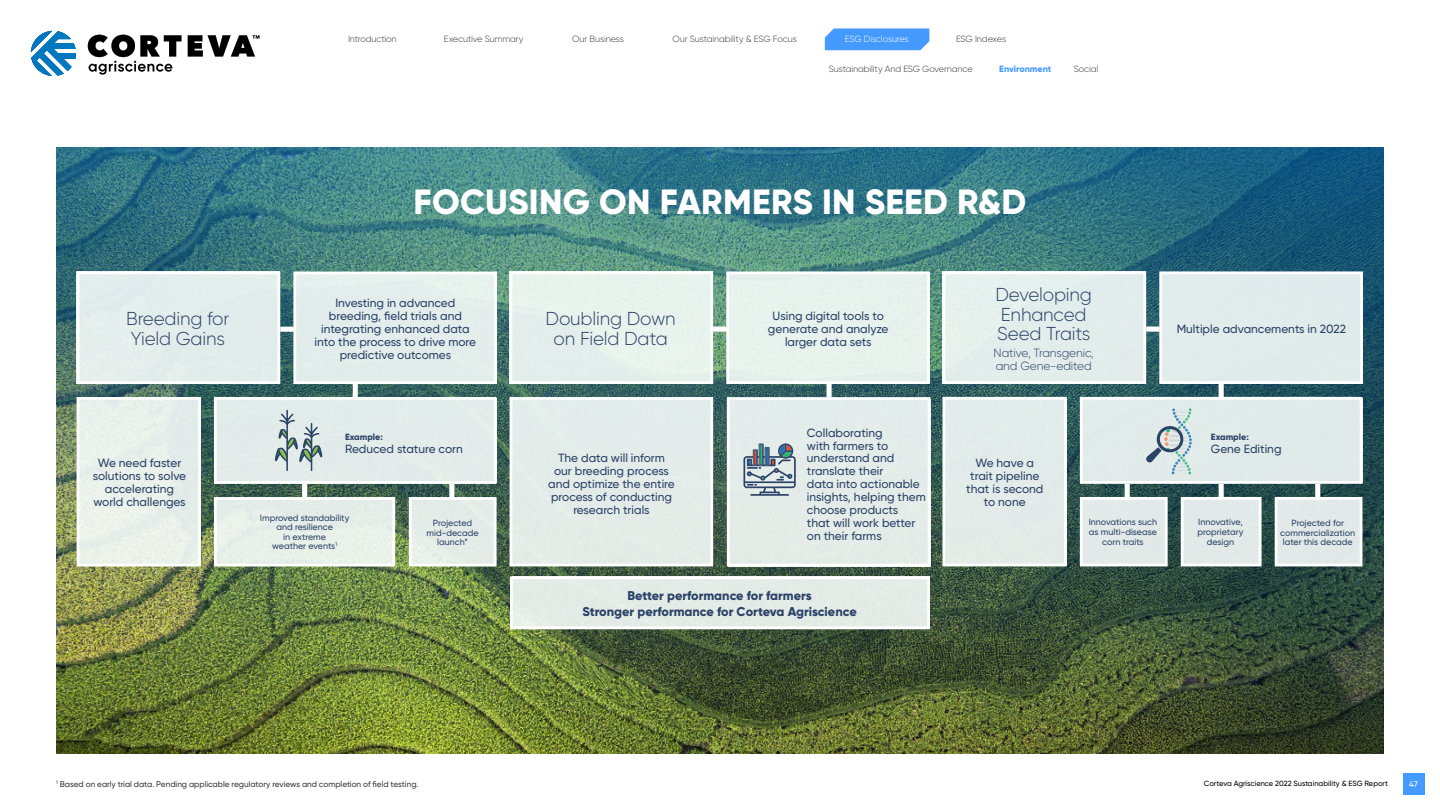
<style>
.page{position:relative;width:1440px;height:810px;background:#fff}
.page>*{position:absolute;margin:0;border:0;box-sizing:border-box;transform-origin:0 0}
.t1{font:800 34.95px "Gilroy";letter-spacing:.01em;color:#fff}
.t2{font:300 18.67px/19.7px "Gilroy";letter-spacing:-.01em;color:#2c4368}
.t3{font:800 12.75px/15.3px "Gilroy";color:#2c4368;text-align:center}
.t4{font:500 11.93px/12.9px "Gilroy";color:#2c4368;text-align:center}
.t5{font:300 11.93px/13px "Gilroy";letter-spacing:-.01em;color:#2c4368}
.t6{font:300 9px "Gilroy";letter-spacing:-.015em;color:#3a3a3a}
.t7{font:300 9px "Gilroy";letter-spacing:-.015em;color:#fff}
.t8{font:800 9px "Gilroy";letter-spacing:-.005em;color:#459aff}
.t9{font:500 8.93px/9.6px "Gilroy";color:#2c4368;text-align:center}
.t10{font:800 8.93px "Gilroy";color:#2c4368}
.t11{font:500 8.25px "Gilroy";letter-spacing:-.005em;color:#3a3a3a}
.t12{font:500 8.25px "Gilroy";color:#fff}
.t13{font:500 7.5px "Gilroy";color:#000}
</style>
<div class="page">
<svg style="left:825px;top:28px;width:104px;height:22px;background:#4f9fff"></svg>
<svg style="left:31px;top:31px;width:45px;height:45px"></svg>
<svg style="left:188px;top:35px;width:71px;height:21px"></svg>
<svg style="left:88px;top:35px;width:93px;height:40px"></svg>
<div style="left:1403px;top:773px;width:21px;height:22px;background:#459aff"></div>
<img style="left:56px;top:147px;width:1328px;height:607px">
<div style="left:77px;top:272px;width:203px;height:112px;background:#e2edec"></div>
<div style="left:410px;top:499px;width:85px;height:66px;background:#e4ece8"></div>
<div style="left:216px;top:499px;width:178px;height:66px;background:#e7efe9"></div>
<div style="left:214px;top:398px;width:283px;height:85px;background:#e2ece9"></div>
<div style="left:295px;top:273px;width:202px;height:111px;background:#e3edec"></div>
<svg style="left:275px;top:410px;width:47px;height:61px"></svg>
<div style="left:214px;top:397px;width:283px;height:87px;border:3px solid #fff"></div>
<div style="left:293px;top:272px;width:204px;height:112px;border:3px solid #fff"></div>
<div style="left:409px;top:497px;width:88px;height:70px;border:3px solid #fff"></div>
<div style="left:214px;top:497px;width:181px;height:70px;border:3px solid #fff"></div>
<div style="left:77px;top:272px;width:203px;height:112px;border:3px solid #fff"></div>
<div style="left:280px;top:327px;width:14px;height:5px;background:#fff"></div>
<div style="left:302px;top:484px;width:5px;height:16px;background:#fff"></div>
<div style="left:449px;top:484px;width:5px;height:14px;background:#fff"></div>
<div style="left:353px;top:383px;width:5px;height:14px;background:#fff"></div>
<svg style="left:75px;top:396px;width:127px;height:172px;background:#e5ede6"></svg>
<div style="left:943px;top:271px;width:203px;height:113px;background:#e3eeec"></div>
<div style="left:1182px;top:499px;width:78px;height:66px;background:#e1eae8"></div>
<div style="left:1276px;top:499px;width:85px;height:66px;background:#e1eae8"></div>
<div style="left:1081px;top:499px;width:85px;height:66px;background:#e1eae8"></div>
<div style="left:1080px;top:398px;width:282px;height:84px;background:#e1ebe9"></div>
<div style="left:1160px;top:273px;width:203px;height:111px;background:#e0ebeb"></div>
<svg style="left:1146px;top:408px;width:46px;height:66px"></svg>
<div style="left:1080px;top:397px;width:282px;height:87px;border:3px solid #fff"></div>
<div style="left:1159px;top:271px;width:204px;height:113px;border:3px solid #fff"></div>
<div style="left:1181px;top:497px;width:81px;height:69px;border:3px solid #fff"></div>
<div style="left:1275px;top:497px;width:87px;height:69px;border:3px solid #fff"></div>
<div style="left:1080px;top:497px;width:88px;height:69px;border:3px solid #fff"></div>
<div style="left:943px;top:271px;width:203px;height:113px;border:3px solid #fff"></div>
<div style="left:1146px;top:327px;width:14px;height:5px;background:#fff"></div>
<div style="left:1125px;top:484px;width:5px;height:16px;background:#fff"></div>
<div style="left:1219px;top:484px;width:5px;height:14px;background:#fff"></div>
<div style="left:1315px;top:484px;width:5px;height:14px;background:#fff"></div>
<div style="left:1219px;top:383px;width:5px;height:14px;background:#fff"></div>
<svg style="left:941px;top:395px;width:127px;height:173px;background:#dde7e4"></svg>
<div style="left:510px;top:271px;width:203px;height:113px;background:#e7f2ed"></div>
<div style="left:512px;top:576px;width:418px;height:53px;background:#e3ebe7"></div>
<div style="left:728px;top:399px;width:202px;height:167px;background:#e3ece9"></div>
<div style="left:727px;top:273px;width:203px;height:111px;background:#e7f2ed"></div>
<div style="left:510px;top:576px;width:420px;height:53px;border:3px solid #fff"></div>
<div style="left:727px;top:397px;width:203px;height:169px;border:3px solid #fff"></div>
<div style="left:726px;top:271px;width:204px;height:113px;border:3px solid #fff"></div>
<div style="left:510px;top:271px;width:203px;height:113px;border:3px solid #fff"></div>
<div style="left:713px;top:327px;width:14px;height:5px;background:#fff"></div>
<div style="left:827px;top:383px;width:5px;height:14px;background:#fff"></div>
<svg style="left:508px;top:396px;width:207px;height:172px;background:#dfe8e5"></svg>
<svg style="left:743px;top:443px;width:53px;height:53px"></svg>
<p class="t6" style="left:348px;top:33px;width:50px">Introduction</p>
<p class="t6" style="left:444px;top:33px;width:81px">Executive Summary</p>
<p class="t6" style="left:572px;top:33px;width:53px">Our Business</p>
<p class="t6" style="left:672px;top:33px;width:126px">Our Sustainability &amp; ESG Focus</p>
<p class="t7" style="left:845px;top:33px;width:65px">ESG Disclosures</p>
<p class="t6" style="left:956px;top:33px;width:52px">ESG Indexes</p>
<p class="t6" style="left:829px;top:63px;width:145px">Sustainability And ESG Governance</p>
<p class="t8" style="left:999px;top:63px;width:54px">Environment</p>
<p class="t6" style="left:1074px;top:63px;width:26px">Social</p>
<h2 class="t2" style="left:126px;top:309px;width:105px">Breeding for<br>Yield Gains</h2>
<p class="t4" style="left:93px;top:456px;width:95px">We need faster solutions to solve accelerating world challenges</p>
<h1 class="t1" style="left:414px;top:180px;width:614px">FOCUSING ON FARMERS IN SEED R&amp;D</h1>
<p class="t4" style="left:315px;top:296px;width:163px">Investing in advanced breeding, field trials and integrating enhanced data into the process to drive more predictive outcomes</p>
<h2 class="t2" style="left:546px;top:309px;width:132px;text-align:center">Doubling Down on Field Data</h2>
<p class="t4" style="left:768px;top:309px;width:122px">Using digital tools to generate and analyze larger data sets</p>
<h2 class="t2" style="left:996px;top:284px;width:98px">Developing<br>Enhanced<br>Seed Traits</h2>
<p class="t5" style="left:994px;top:346px;width:102px">Native, Transgenic, and Gene-edited</p>
<p class="t4" style="left:1177px;top:322px;width:171px">Multiple advancements in 2022</p>
<p class="t10" style="left:345px;top:431px;width:39px">Example:</p>
<p class="t4" style="left:345px;top:442px;width:119px">Reduced stature corn</p>
<p class="t9" style="left:260px;top:513px;width:91px">Improved standability and resilience<br>in extreme<br>weather events<sup>1</sup></p>
<p class="t9" style="left:427px;top:518px;width:53px">Projected mid-decade launch*</p>
<p class="t4" style="left:548px;top:451px;width:128px">The data will inform our breeding process and optimize the entire process of conducting research trials</p>
<p class="t4" style="left:807px;top:426px;width:120px;text-align:left">Collaborating<br>with farmers to understand and translate their<br>data into actionable insights, helping them choose products<br>that will work better on their farms</p>
<p class="t3" style="left:582px;top:588px;width:276px">Better performance for farmers<br>Stronger performance for Corteva Agriscience</p>
<p class="t4" style="left:966px;top:456px;width:79px">We have a trait pipeline that is second to none</p>
<p class="t10" style="left:1211px;top:431px;width:39px">Example:</p>
<p class="t4" style="left:1211px;top:442px;width:72px">Gene Editing</p>
<p class="t9" style="left:1089px;top:517px;width:70px">Innovations such as multi-disease corn traits</p>
<p class="t9" style="left:1280px;top:518px;width:76px">Projected for commercialization later this decade</p>
<p class="t9" style="left:1198px;top:517px;width:47px">Innovative, proprietary design</p>
<p class="t11" style="left:56px;top:779px;width:364px"><sup>1</sup> Based on early trial data. Pending applicable regulatory reviews and completion of field testing.</p>
<p class="t13" style="left:1204px;top:779px;width:186px">Corteva Agriscience 2022 Sustainability &amp; ESG Report</p>
<p class="t12" style="left:1409px;top:779px;width:10px">47</p>
</div>
